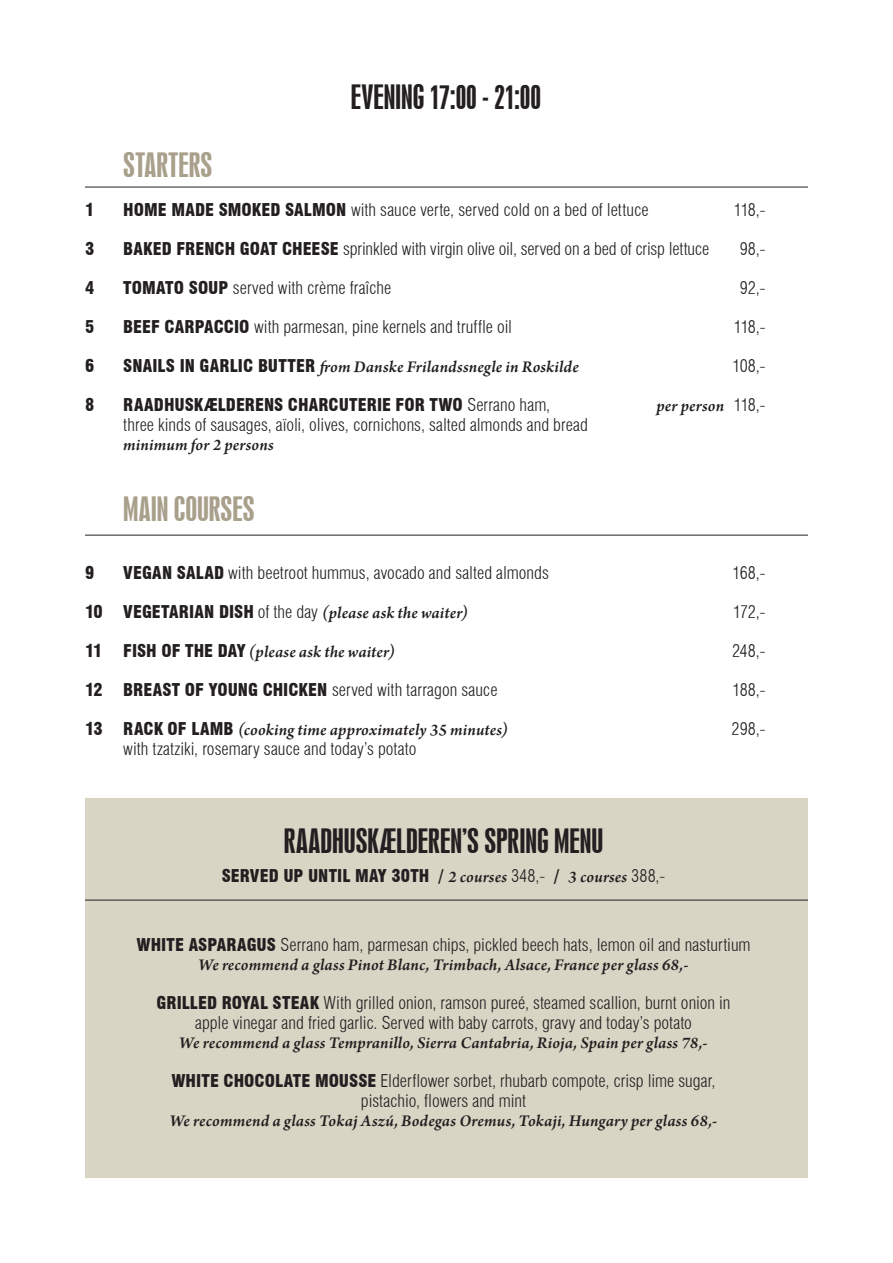
<style>
.page{position:relative;width:893px;height:1263px;background:#fff}
.page>*{position:absolute;margin:0;border:0;box-sizing:border-box;transform-origin:0 0}
.t1{font:31.5px "Swiss 924 BT Regular B";color:#231f20}
.t2{font:31.5px "Swiss 924 BT Regular B";color:#a9a08c}
.t3{font:300 condensed 17.25px "Swiss 721 BT";color:#231f20}
.t4{font:italic 600 17.25px "Arno Pro";letter-spacing:.01em;color:#231f20}
.t5{font:900 condensed 17.25px "Swiss 721 BT";color:#231f20}
.s1{font-weight:900}
.s2{font-family:"Swiss 721 BT";font-weight:900;font-style:normal;font-stretch:condensed}
.s3{font-weight:300}
.s4{font-family:"Swiss 721 BT";font-weight:300;font-style:normal;font-stretch:condensed}
.s5{font-family:"Arno Pro";font-weight:600;font-style:italic;font-stretch:normal}
</style>
<div class="page">
<div style="left:85px;top:798px;width:723px;height:380px;background:#d9d5c5"></div>
<hr style="left:85px;top:187px;width:723px;height:1px;background:#231f20">
<hr style="left:85px;top:535px;width:723px;height:1px;background:#231f20">
<hr style="left:85px;top:900px;width:723px;height:1px;background:#231f20">
<p class="t2" style="left:123px;top:146px;width:91px">STARTERS</p>
<p class="t1" style="left:351px;top:78px;width:192px">EVENING 17:00 - 21:00</p>
<p class="t5" style="left:85px;top:199px;width:11px">1</p>
<p class="t3" style="left:123px;top:199px;width:527px"><span class="s1">HOME MADE SMOKED SALMON</span> with sauce verte, served cold on a bed of lettuce</p>
<p class="t3" style="left:734px;top:199px;width:33px">118,-</p>
<p class="t5" style="left:85px;top:238px;width:11px">3</p>
<p class="t3" style="left:123px;top:238px;width:588px"><span class="s1">BAKED FRENCH GOAT CHEESE</span> sprinkled with virgin olive oil, served on a bed of crisp lettuce</p>
<p class="t3" style="left:740px;top:238px;width:27px">98,-</p>
<p class="t5" style="left:85px;top:277px;width:11px">4</p>
<p class="t3" style="left:123px;top:277px;width:269px"><span class="s1">TOMATO SOUP</span> served with crème fraîche</p>
<p class="t3" style="left:740px;top:277px;width:27px">92,-</p>
<p class="t5" style="left:85px;top:316px;width:11px">5</p>
<p class="t3" style="left:123px;top:316px;width:390px"><span class="s1">BEEF CARPACCIO</span> with parmesan, pine kernels and truffle oil</p>
<p class="t3" style="left:734px;top:316px;width:33px">118,-</p>
<p class="t5" style="left:85px;top:355px;width:11px">6</p>
<p class="t4" style="left:123px;top:357px;width:457px"><span class="s2">SNAILS IN GARLIC BUTTER</span> from Danske Frilandssnegle in Roskilde</p>
<p class="t3" style="left:732px;top:355px;width:34px">108,-</p>
<p class="t5" style="left:85px;top:394px;width:11px">8</p>
<p class="t5" style="left:123px;top:394px;width:428px">RAADHUSKÆLDERENS CHARCUTERIE FOR TWO <span class="s3">Serrano ham,</span></p>
<p class="t4" style="left:656px;top:396px;width:110px">per person <span class="s4">118,-</span></p>
<p class="t3" style="left:123px;top:414px;width:466px">three kinds of sausages, aïoli, olives, cornichons, salted almonds and bread</p>
<p class="t4" style="left:123px;top:435px;width:152px">minimum for 2 persons</p>
<p class="t2" style="left:123px;top:490px;width:133px">MAIN COURSES</p>
<p class="t5" style="left:85px;top:562px;width:11px">9</p>
<p class="t3" style="left:123px;top:562px;width:427px"><span class="s1">VEGAN SALAD</span> with beetroot hummus, avocado and salted almonds</p>
<p class="t3" style="left:732px;top:562px;width:34px">168,-</p>
<p class="t4" style="left:85px;top:603px;width:384px"><span class="s2">10 VEGETARIAN DISH</span> <span class="s4">of the day</span> (please ask the waiter)</p>
<p class="t3" style="left:733px;top:601px;width:34px">172,-</p>
<p class="t4" style="left:85px;top:642px;width:311px"><span class="s2">11 FISH OF THE DAY</span> (please ask the waiter)</p>
<p class="t3" style="left:732px;top:640px;width:35px">248,-</p>
<p class="t3" style="left:85px;top:679px;width:414px"><span class="s1">12 BREAST OF YOUNG CHICKEN</span> served with tarragon sauce</p>
<p class="t3" style="left:732px;top:679px;width:34px">188,-</p>
<p class="t4" style="left:85px;top:720px;width:424px"><span class="s2">13 RACK OF LAMB</span> (cooking time approximately 35 minutes)</p>
<p class="t3" style="left:732px;top:718px;width:35px">298,-</p>
<p class="t3" style="left:123px;top:738px;width:295px">with tzatziki, rosemary sauce and today’s potato</p>
<p class="t1" style="left:284px;top:822px;width:321px">RAADHUSKÆLDEREN’S SPRING MENU</p>
<p class="t5" style="left:222px;top:865px;width:445px">SERVED UP UNTIL MAY 30TH / <span class="s5">2 courses</span> <span class="s3">348,-</span> / <span class="s5">3 courses</span> <span class="s3">388,-</span></p>
<p class="t3" style="left:136px;top:934px;width:616px"><span class="s1">WHITE ASPARAGUS</span> Serrano ham, parmesan chips, pickled beech hats, lemon oil and nasturtium</p>
<p class="t4" style="left:199px;top:955px;width:491px">We recommend a glass Pinot Blanc, Trimbach, Alsace, France per glass 68,-</p>
<p class="t3" style="left:156px;top:993px;width:576px"><span class="s1">GRILLED ROYAL STEAK</span> With grilled onion, ramson pureé, steamed scallion, burnt onion in</p>
<p class="t3" style="left:195px;top:1012px;width:498px">apple vinegar and fried garlic. Served with baby carrots, gravy and today’s potato</p>
<p class="t4" style="left:179px;top:1033px;width:530px">We recommend a glass Tempranillo, Sierra Cantabria, Rioja, Spain per glass 78,-</p>
<p class="t3" style="left:171px;top:1071px;width:546px"><span class="s1">WHITE CHOCOLATE MOUSSE</span> Elderflower sorbet, rhubarb compote, crisp lime sugar,</p>
<p class="t3" style="left:361px;top:1090px;width:167px">pistachio, flowers and mint</p>
<p class="t4" style="left:170px;top:1111px;width:549px">We recommend a glass Tokaj Aszú, Bodegas Oremus, Tokaji, Hungary per glass 68,-</p>
</div>
